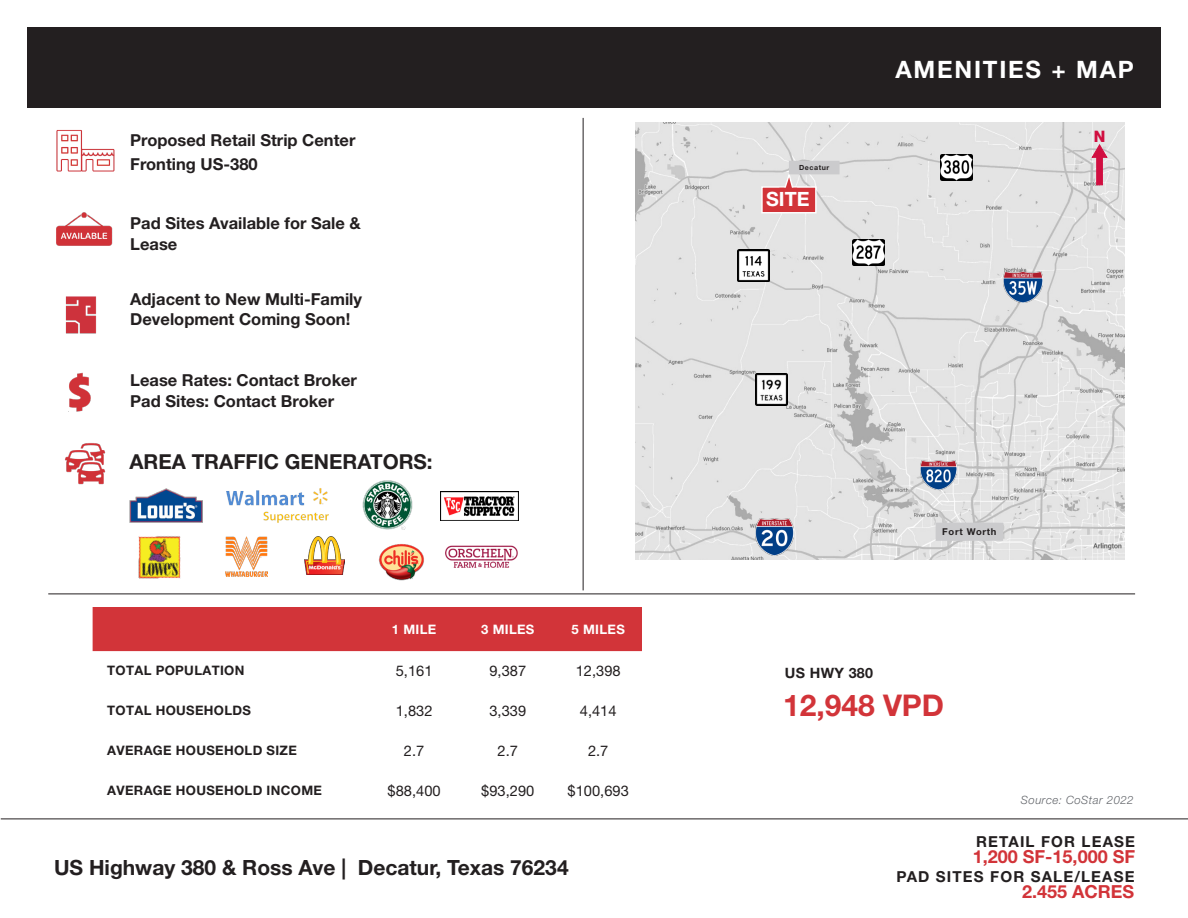
<style>
.page{position:relative;width:1188px;height:918px;background:#fff}
.page>*{position:absolute;margin:0;border:0;box-sizing:border-box;transform-origin:0 0}
.Headline{font:700 30px "Helvetica Neue LT Std";color:#d23439}
.Page_Titles{font:700 24px "Helvetica Neue LT Std";letter-spacing:.075em;color:#fff}
.Subhead{font:700 21px "Helvetica Neue LT Std";color:#231f20}
.Subhead-2{font:700 20.7px "Helvetica Neue LT Std";color:#231f20}
.t1{font:700 19.65px "Helvetica Neue LT Std";color:#fff}
.Headline-2{font:700 18px "Helvetica Neue LT Std";color:#d23439}
.Subhead-3{font:700 16.5px/21px "Helvetica Neue LT Std";color:#231f20}
.t2{font:800 15.75px "Helvetica Neue LT";color:#d10e40}
.Page_Titles-2{font:700 15.15px "Helvetica Neue LT Std";letter-spacing:.075em;color:#231f20}
.Body_Copy{font:14.7px "Helvetica Neue LT Std";color:#231f20}
.Sub_Line{font:700 14.25px "Helvetica Neue LT Std";letter-spacing:.025em;color:#231f20}
.Sub_Line-2{font:700 13.05px "Helvetica Neue LT Std";letter-spacing:.025em;color:#231f20}
.Sub_Line-3{font:700 13.05px "Helvetica Neue LT Std";letter-spacing:.025em;color:#fff}
.Subhead-4{font:italic 300 11.4px "Helvetica Neue LT Std";letter-spacing:.04em;color:#62656a}
.Page_Titles-3{font:700 9.45px "Helvetica Neue LT Std";letter-spacing:.075em;color:#231f20}
.Page_Titles-4{font:700 7.05px "Helvetica Neue LT Std";letter-spacing:.075em;color:#231f20}
</style>
<div class="page">
<div style="left:27px;top:27px;width:1134px;height:81px;background:#231f20"></div>
<hr style="left:1px;top:819px;width:1187px;height:1px;background:#231f20">
<hr style="left:583px;top:118px;width:1px;height:472px;background:#231f20">
<img style="left:68px;top:372px;width:23px;height:40px">
<img style="left:65px;top:296px;width:32px;height:38px">
<img style="left:56px;top:130px;width:59px;height:42px">
<img style="left:56px;top:212px;width:57px;height:34px">
<img style="left:65px;top:443px;width:40px;height:42px">
<img style="left:636px;top:122px;width:488px;height:438px">
<img style="left:1004px;top:272px;width:38px;height:30px">
<div style="left:761px;top:186px;width:56px;height:27px;background:#d23439;border:1px solid #fff"></div>
<svg style="left:782px;top:173px;width:13px;height:15px"></svg>
<img style="left:941px;top:155px;width:31px;height:25px">
<svg style="left:1091px;top:143px;width:18px;height:15px"></svg>
<div style="left:1096px;top:157px;width:7px;height:28px;background:#d10e40;border:1px solid #d10e40"></div>
<div style="left:938px;top:525px;width:63px;height:14px;background:#cbcbcd"></div>
<div style="left:936px;top:523px;width:67px;height:18px;border:4px solid #cbcbcd"></div>
<div style="left:790px;top:162px;width:48px;height:11px;background:#cbcbcd"></div>
<div style="left:789px;top:161px;width:51px;height:13px;border:3px solid #cbcbcd"></div>
<img style="left:853px;top:240px;width:32px;height:25px">
<img style="left:737px;top:250px;width:32px;height:32px">
<img style="left:756px;top:518px;width:37px;height:37px">
<img style="left:921px;top:460px;width:35px;height:29px">
<img style="left:756px;top:373px;width:32px;height:32px">
<div style="left:93px;top:607px;width:549px;height:44px;background:#d23439"></div>
<img style="left:445px;top:545px;width:73px;height:23px">
<img style="left:129px;top:489px;width:73px;height:26px">
<img style="left:362px;top:480px;width:51px;height:50px">
<div style="left:222px;top:533px;width:49px;height:46px;background:linear-gradient(to right,#fff,#fff)"></div>
<img style="left:226px;top:537px;width:42px;height:39px">
<img style="left:378px;top:544px;width:46px;height:37px">
<img style="left:226px;top:488px;width:103px;height:35px">
<img style="left:115px;top:515px;width:88px;height:79px">
<img style="left:441px;top:491px;width:77px;height:29px">
<img style="left:304px;top:537px;width:40px;height:37px">
<hr style="left:48px;top:594px;width:1087px;height:1px;background:#231f20">
<p class="Subhead-3" style="left:130px;top:128px;width:227px;line-height:24px">Proposed Retail Strip Center<br>Fronting US-380</p>
<p class="Subhead-3" style="left:130px;top:212px;width:232px">Pad Sites Available for Sale &amp;<br>Lease</p>
<p class="Subhead-3" style="left:130px;top:289px;width:233px;line-height:19.5px">Adjacent to New Multi-Family<br>Development Coming Soon!</p>
<p class="Subhead-3" style="left:130px;top:370px;width:228px">Lease Rates: Contact Broker</p>
<p class="Subhead-3" style="left:130px;top:391px;width:205px">Pad Sites: Contact Broker</p>
<p class="Subhead-2" style="left:129px;top:449px;width:305px">AREA TRAFFIC GENERATORS:</p>
<p class="Sub_Line-3" style="left:392px;top:621px;width:46px">1 MILE</p>
<p class="Sub_Line-3" style="left:481px;top:621px;width:55px">3 MILES</p>
<p class="Sub_Line-3" style="left:572px;top:621px;width:55px">5 MILES</p>
<p class="Sub_Line-2" style="left:107px;top:662px;width:139px">TOTAL POPULATION</p>
<p class="Body_Copy" style="left:396px;top:662px;width:38px">5,161</p>
<p class="Body_Copy" style="left:489px;top:662px;width:38px">9,387</p>
<p class="Body_Copy" style="left:576px;top:662px;width:46px">12,398</p>
<p class="Sub_Line-2" style="left:107px;top:702px;width:145px">TOTAL HOUSEHOLDS</p>
<p class="Body_Copy" style="left:396px;top:702px;width:38px">1,832</p>
<p class="Body_Copy" style="left:489px;top:702px;width:38px">3,339</p>
<p class="Body_Copy" style="left:580px;top:702px;width:38px">4,414</p>
<p class="Sub_Line-2" style="left:107px;top:742px;width:191px">AVERAGE HOUSEHOLD SIZE</p>
<p class="Body_Copy" style="left:404px;top:742px;width:22px">2.7</p>
<p class="Body_Copy" style="left:498px;top:742px;width:22px">2.7</p>
<p class="Body_Copy" style="left:588px;top:742px;width:22px">2.7</p>
<p class="Sub_Line-2" style="left:107px;top:782px;width:216px">AVERAGE HOUSEHOLD INCOME</p>
<p class="Body_Copy" style="left:388px;top:782px;width:55px">$88,400</p>
<p class="Body_Copy" style="left:481px;top:782px;width:55px">$93,290</p>
<p class="Body_Copy" style="left:568px;top:782px;width:63px">$100,693</p>
<p class="Subhead" style="left:54px;top:855px;width:516px">US Highway 380 &amp; Ross Ave | Decatur, Texas 76234</p>
<p class="Page_Titles" style="left:895px;top:54px;width:240px">AMENITIES + MAP</p>
<p class="Page_Titles-4" style="left:799px;top:163px;width:32px">Decatur</p>
<p class="t1" style="left:766px;top:187px;width:45px">SITE</p>
<p class="t2" style="left:1094px;top:127px;width:13px">N</p>
<p class="Page_Titles-3" style="left:942px;top:526px;width:56px">Fort Worth</p>
<p class="Sub_Line" style="left:785px;top:664px;width:90px">US HWY 380</p>
<p class="Headline" style="left:783px;top:687px;width:162px">12,948 VPD</p>
<p class="Subhead-4" style="left:1021px;top:793px;width:114px">Source: CoStar 2022</p>
<p class="Page_Titles-2" style="left:976px;top:832px;width:160px">RETAIL FOR LEASE</p>
<p class="Headline-2" style="left:1022px;top:881px;width:114px">2.455 ACRES</p>
<p class="Headline-2" style="left:973px;top:846px;width:164px">1,200 SF-15,000 SF</p>
<p class="Page_Titles-2" style="left:897px;top:867px;width:240px">PAD SITES FOR SALE/LEASE</p>
</div>
